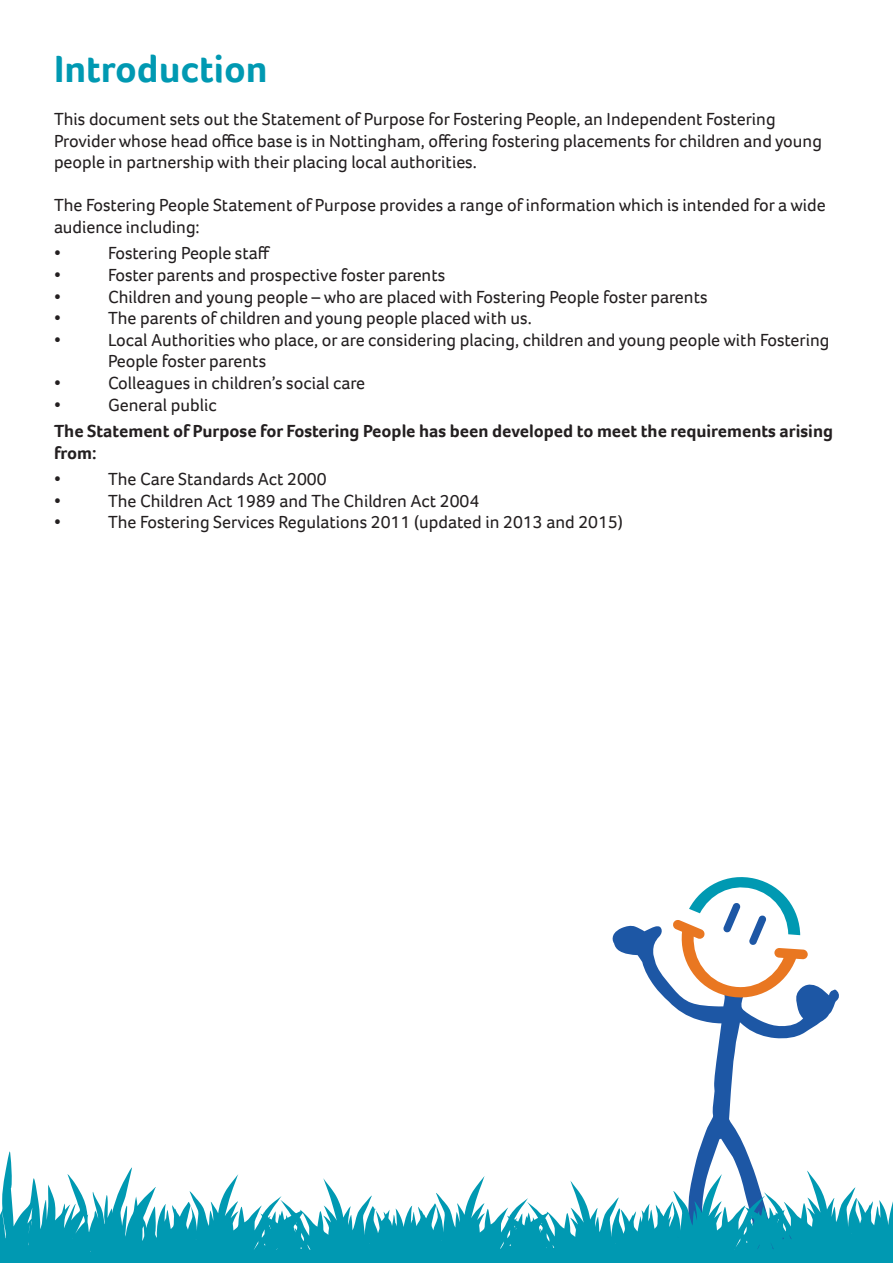
<style>
.page{position:relative;width:893px;height:1263px;background:#fff}
.page>*{position:absolute;margin:0;border:0;box-sizing:border-box;transform-origin:0 0}
.t1{font:700 39px "Foco";color:#0099b2}
.t2{font:18px/21.6px "Foco";color:#231f20}
.t3{font:700 18px/21.6px "Foco";color:#231f20}
</style>
<div class="page">
<svg style="left:612px;top:925px;width:227px;height:226px"></svg>
<svg style="left:672px;top:877px;width:136px;height:126px"></svg>
<svg style="left:0;top:1151px;width:893px;height:112px"></svg>
<p class="t1" style="left:54px;top:43px;width:215px">Introduction</p>
<p class="t2" style="left:54px;top:108px;width:769px">This document sets out the Statement of Purpose for Fostering People, an Independent Fostering<br>Providerwhose head office base is in Nottingham, offering fostering placements for children and young people in partnership with their placing local authorities.</p>
<p class="t2" style="left:54px;top:194px;width:773px">The Fostering People Statement of Purpose provides a range of information which is intended for a wide audience including:</p>
<p class="t2" style="left:54px;top:242px;width:8px">•</p>
<p class="t2" style="left:108px;top:242px;width:164px">Fostering People staff</p>
<p class="t2" style="left:54px;top:264px;width:8px">•</p>
<p class="t2" style="left:108px;top:264px;width:339px">Foster parents and prospective foster parents</p>
<p class="t2" style="left:54px;top:286px;width:8px">•</p>
<p class="t2" style="left:108px;top:286px;width:601px">Children and young people – who are placed with Fostering People foster parents</p>
<p class="t2" style="left:54px;top:307px;width:8px">•</p>
<p class="t2" style="left:108px;top:307px;width:425px">The parents of children and young people placed with us.</p>
<p class="t2" style="left:54px;top:329px;width:8px">•</p>
<p class="t2" style="left:108px;top:329px;width:723px">Local Authorities who place, or are considering placing, children and young people with Fostering<br>People foster parents</p>
<p class="t2" style="left:54px;top:372px;width:8px">•</p>
<p class="t2" style="left:108px;top:372px;width:259px">Colleagues in children’s social care</p>
<p class="t2" style="left:54px;top:394px;width:8px">•</p>
<p class="t2" style="left:108px;top:394px;width:110px">General public</p>
<p class="t3" style="left:54px;top:420px;width:780px">The Statement of Purpose for Fostering People has been developed to meet the requirements arising from:</p>
<p class="t2" style="left:54px;top:468px;width:8px">•</p>
<p class="t2" style="left:108px;top:468px;width:220px">The Care Standards Act 2000</p>
<p class="t2" style="left:54px;top:490px;width:8px">•</p>
<p class="t2" style="left:108px;top:490px;width:373px">The Children Act 1989 and The Children Act 2004</p>
<p class="t2" style="left:54px;top:511px;width:8px">•</p>
<p class="t2" style="left:108px;top:511px;width:517px">The Fostering Services Regulations 2011 (updated in 2013 and 2015)</p>
</div>
